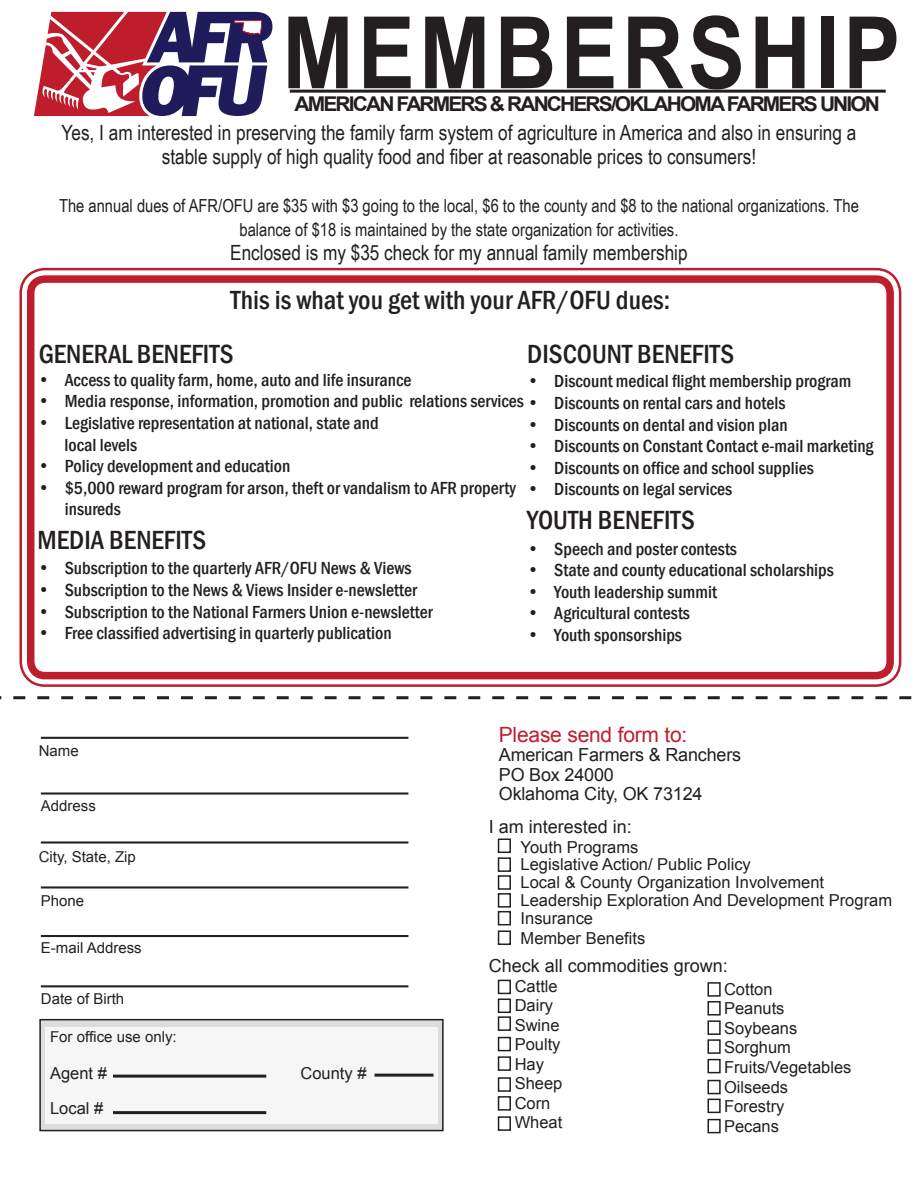
<style>
.page{position:relative;width:918px;height:1188px;background:#fff}
.page>*{position:absolute;margin:0;border:0;box-sizing:border-box;transform-origin:0 0}
.t1{font:700 100.05px "Arial";letter-spacing:.05em;color:#231f20;scale:.85 1}
.t2{font:500 condensed 27px "Franklin Gothic";color:#231f20}
.t3{font:21px/24px "Arial Narrow";color:#231f20;text-align:center}
.t4{font:21px "Arial";letter-spacing:-.01em;color:#bf1e2e}
.t5{font:700 20.4px "Arial";letter-spacing:-.09em;color:#231f20}
.t6{font:500 condensed 18px/21.6px "Franklin Gothic";color:#231f20}
.t7{font:18px/24px "Arial Narrow";color:#231f20;text-align:center}
.t8{font:18px "Arial";letter-spacing:-.01em;color:#231f20}
.t9{font:16.5px "Arial";color:#231f20}
.t10{font:15px "Arial";color:#231f20}
</style>
<div class="page">
<div style="left:19px;top:268px;width:882px;height:419px;border:3px solid #be1d2c;border-radius:24px"></div>
<div style="left:27px;top:275px;width:867px;height:404px;border:8px solid #be1d2c;border-radius:14px"></div>
<hr style="left:41px;top:935px;width:367px;height:2px;background:#231f20">
<hr style="left:41px;top:737px;width:367px;height:2px;background:#231f20">
<hr style="left:41px;top:792px;width:367px;height:3px;background:#231f20">
<hr style="left:41px;top:841px;width:367px;height:3px;background:#231f20">
<div style="left:498px;top:839px;width:13px;height:14px;border:2px solid #231f20"></div>
<hr style="left:290px;top:90px;width:596px;height:3px;background:#231f20">
<svg style="left:34px;top:12px;width:238px;height:104px"></svg>
<svg style="left:0;top:696px;width:912px;height:3px"></svg>
<hr style="left:41px;top:886px;width:367px;height:3px;background:#231f20">
<hr style="left:41px;top:985px;width:367px;height:2px;background:#231f20">
<div style="left:40px;top:1020px;width:403px;height:111px;background:#dcdddf"></div>
<div style="left:39px;top:1019px;width:405px;height:112px;border:2px solid #231f20"></div>
<div style="left:45px;top:1027px;width:392px;height:96px;background:#f6f6f6"></div>
<hr style="left:113px;top:1075px;width:153px;height:3px;background:#231f20">
<hr style="left:113px;top:1111px;width:153px;height:3px;background:#231f20">
<hr style="left:375px;top:1074px;width:59px;height:3px;background:#231f20">
<div style="left:498px;top:857px;width:13px;height:15px;border:2px solid #231f20"></div>
<div style="left:498px;top:875px;width:13px;height:15px;border:2px solid #231f20"></div>
<div style="left:498px;top:893px;width:13px;height:15px;border:2px solid #231f20"></div>
<div style="left:498px;top:911px;width:13px;height:14px;border:2px solid #231f20"></div>
<div style="left:498px;top:980px;width:13px;height:14px;border:2px solid #231f20"></div>
<div style="left:498px;top:999px;width:13px;height:14px;border:2px solid #231f20"></div>
<div style="left:498px;top:1016px;width:13px;height:15px;border:2px solid #231f20"></div>
<div style="left:498px;top:1037px;width:13px;height:14px;border:2px solid #231f20"></div>
<div style="left:498px;top:1056px;width:13px;height:15px;border:2px solid #231f20"></div>
<div style="left:498px;top:1077px;width:13px;height:15px;border:2px solid #231f20"></div>
<div style="left:498px;top:1096px;width:13px;height:15px;border:2px solid #231f20"></div>
<div style="left:498px;top:1116px;width:13px;height:15px;border:2px solid #231f20"></div>
<div style="left:708px;top:982px;width:13px;height:15px;border:2px solid #231f20"></div>
<div style="left:708px;top:1001px;width:13px;height:15px;border:2px solid #231f20"></div>
<div style="left:708px;top:1020px;width:13px;height:15px;border:2px solid #231f20"></div>
<div style="left:708px;top:1039px;width:13px;height:15px;border:2px solid #231f20"></div>
<div style="left:708px;top:1059px;width:13px;height:14px;border:2px solid #231f20"></div>
<div style="left:708px;top:1080px;width:13px;height:14px;border:2px solid #231f20"></div>
<div style="left:708px;top:1099px;width:13px;height:14px;border:2px solid #231f20"></div>
<div style="left:708px;top:1119px;width:13px;height:14px;border:2px solid #231f20"></div>
<div style="left:498px;top:930px;width:13px;height:15px;border:2px solid #231f20"></div>
<p class="t1" style="left:282px;top:-14px;width:729px">MEMBERSHIP</p>
<p class="t5" style="left:295px;top:90px;width:587px">AMERICAN FARMERS &amp; RANCHERS/OKLAHOMA FARMERS UNION</p>
<p class="t3" style="left:62px;top:120px;width:796px">Yes, I am interested in preserving the family farm system of agriculture in America and also in ensuring a stable supply of high quality food and fiber at reasonable prices to consumers!</p>
<p class="t7" style="left:59px;top:193px;width:801px">The annual dues of AFR/OFU are $35 with $3 going to the local, $6 to the county and $8 to the national organizations. The balance of $18 is maintained by the state organization for activities.</p>
<p class="t3" style="left:230px;top:240px;width:459px">Enclosed is my $35 check for my annual family membership</p>
<p class="t2" style="left:231px;top:282px;width:441px">This is what you get with your AFR/OFU dues:</p>
<p class="t2" style="left:39px;top:336px;width:197px">GENERAL BENEFITS</p>
<p class="t2" style="left:527px;top:336px;width:208px">DISCOUNT BENEFITS</p>
<p class="t6" style="left:38px;top:369px;width:375px">• Access to quality farm, home, auto and life insurance</p>
<p class="t6" style="left:38px;top:391px;width:749px">• Media response, information, promotion and public relations services • Discounts on rental cars and hotels</p>
<p class="t6" style="left:38px;top:412px;width:342px">• Legislative representation at national, state and</p>
<p class="t6" style="left:65px;top:434px;width:74px">local levels</p>
<p class="t6" style="left:38px;top:455px;width:254px">• Policy development and education</p>
<p class="t6" style="left:65px;top:477px;width:453px;text-indent:-27px">• $5,000 reward program for arson, theft or vandalism to AFR property insureds</p>
<p class="t6" style="left:527px;top:370px;width:326px">• Discount medical flight membership program</p>
<p class="t6" style="left:527px;top:414px;width:262px">• Discounts on dental and vision plan</p>
<p class="t6" style="left:527px;top:435px;width:348px">• Discounts on Constant Contact e-mail marketing</p>
<p class="t6" style="left:527px;top:457px;width:288px">• Discounts on office and school supplies</p>
<p class="t6" style="left:527px;top:478px;width:206px">• Discounts on legal services</p>
<p class="t2" style="left:527px;top:502px;width:169px">YOUTH BENEFITS</p>
<p class="t6" style="left:527px;top:538px;width:211px">• Speech and poster contests</p>
<p class="t6" style="left:527px;top:559px;width:308px">• State and county educational scholarships</p>
<p class="t6" style="left:527px;top:581px;width:191px">• Youth leadership summit</p>
<p class="t6" style="left:527px;top:602px;width:164px">• Agricultural contests</p>
<p class="t6" style="left:527px;top:624px;width:156px">• Youth sponsorships</p>
<p class="t2" style="left:38px;top:522px;width:170px">MEDIA BENEFITS</p>
<p class="t6" style="left:38px;top:558px;width:375px">• Subscription to the quarterly AFR/OFU News &amp; Views</p>
<p class="t6" style="left:38px;top:579px;width:381px">• Subscription to the News &amp; Views Insider e-newsletter</p>
<p class="t6" style="left:38px;top:601px;width:396px">• Subscription to the National Farmers Union e-newsletter</p>
<p class="t6" style="left:38px;top:622px;width:355px">• Free classified advertising in quarterly publication</p>
<p class="t10" style="left:39px;top:741px;width:42px">Name</p>
<p class="t10" style="left:41px;top:796px;width:57px">Address</p>
<p class="t10" style="left:39px;top:847px;width:99px">City, State, Zip</p>
<p class="t10" style="left:41px;top:891px;width:45px">Phone</p>
<p class="t10" style="left:41px;top:938px;width:102px">E-mail Address</p>
<p class="t10" style="left:41px;top:988px;width:85px">Date of Birth</p>
<p class="t10" style="left:50px;top:1027px;width:128px">For office use only:</p>
<p class="t9" style="left:50px;top:1062px;width:58px">Agent #</p>
<p class="t9" style="left:50px;top:1097px;width:55px">Local #</p>
<p class="t9" style="left:301px;top:1062px;width:68px">County #</p>
<p class="t4" style="left:499px;top:721px;width:190px">Please send form to:</p>
<p class="t8" style="left:499px;top:743px;width:244px">American Farmers &amp; Ranchers</p>
<p class="t8" style="left:499px;top:763px;width:117px">PO Box 24000</p>
<p class="t8" style="left:499px;top:782px;width:205px">Oklahoma City, OK 73124</p>
<p class="t8" style="left:489px;top:815px;width:145px">I am interested in:</p>
<p class="t9" style="left:521px;top:836px;width:119px">Youth Programs</p>
<p class="t9" style="left:521px;top:854px;width:232px">Legislative Action/ Public Policy</p>
<p class="t9" style="left:521px;top:872px;width:305px">Local &amp; County Organization Involvement</p>
<p class="t9" style="left:521px;top:890px;width:373px">Leadership Exploration And Development Program</p>
<p class="t9" style="left:521px;top:907px;width:74px">Insurance</p>
<p class="t9" style="left:521px;top:927px;width:126px">Member Benefits</p>
<p class="t8" style="left:489px;top:954px;width:241px">Check all commodities grown:</p>
<p class="t9" style="left:515px;top:975px;width:45px">Cattle</p>
<p class="t9" style="left:724px;top:978px;width:50px">Cotton</p>
<p class="t9" style="left:724px;top:998px;width:62px">Peanuts</p>
<p class="t9" style="left:724px;top:1017px;width:75px">Soybeans</p>
<p class="t9" style="left:724px;top:1037px;width:68px">Sorghum</p>
<p class="t9" style="left:724px;top:1056px;width:129px">Fruits/Vegetables</p>
<p class="t9" style="left:724px;top:1076px;width:66px">Oilseeds</p>
<p class="t9" style="left:724px;top:1095px;width:62px">Forestry</p>
<p class="t9" style="left:724px;top:1115px;width:57px">Pecans</p>
<p class="t9" style="left:515px;top:995px;width:40px">Dairy</p>
<p class="t9" style="left:515px;top:1014px;width:46px">Swine</p>
<p class="t9" style="left:515px;top:1034px;width:47px">Poulty</p>
<p class="t9" style="left:515px;top:1053px;width:31px">Hay</p>
<p class="t9" style="left:515px;top:1073px;width:49px">Sheep</p>
<p class="t9" style="left:515px;top:1092px;width:37px">Corn</p>
<p class="t9" style="left:515px;top:1112px;width:49px">Wheat</p>
</div>
